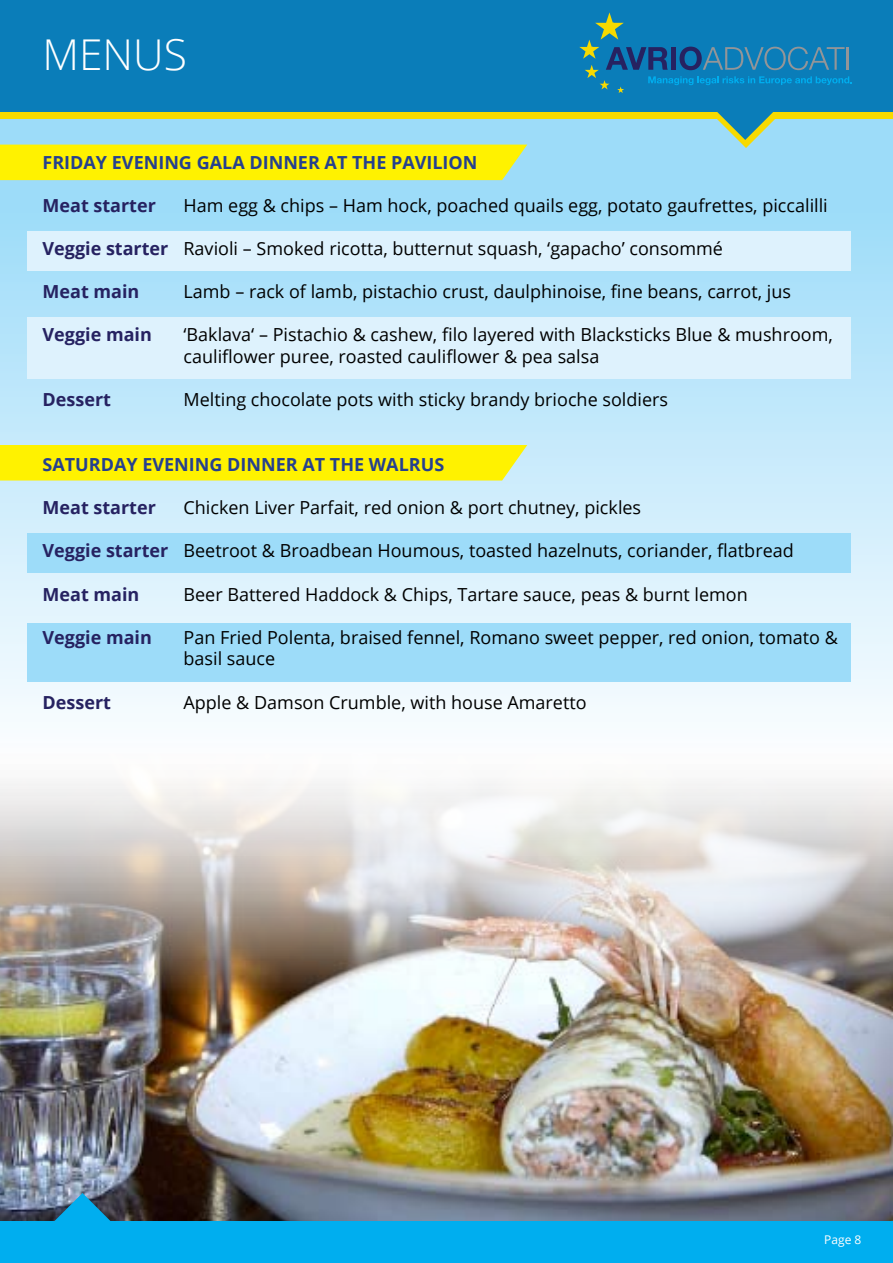
<style>
.page{position:relative;width:893px;height:1263px;background:#fff}
.page>*{position:absolute;margin:0;border:0;box-sizing:border-box;transform-origin:0 0}
.t1{font:300 42.45px "Open Sans";color:#fff}
.t2{font:18px/21.6px "Open Sans";color:#000}
.t3{font:700 18px "Open Sans";color:#262261}
.t4{font:700 18px "Open Sans";color:#25408f}
.t5{font:12px "Open Sans";color:#fff}
.s1{font-weight:700;color:#262261}
</style>
<div class="page">
<svg style="left:0;top:118px;width:893px;height:595px;background:#c2e8fa"></svg>
<img style="left:0;top:783px;width:893px;height:438px">
<div style="left:0;top:6px;width:893px;height:112px;background:#f7da00"></div>
<div style="left:0;top:0;width:893px;height:112px;background:#0a7db9"></div>
<svg style="left:13px;top:1193px;width:139px;height:28px;background:#40647c"></svg>
<div style="left:0;top:1221px;width:893px;height:42px;background:#00aeef"></div>
<svg style="left:579px;top:12px;width:273px;height:136px"></svg>
<div style="left:0;top:145px;width:527px;height:35px;background:#fff200"></div>
<div style="left:0;top:445px;width:527px;height:35px;background:#fff200"></div>
<div style="left:27px;top:231px;width:823px;height:40px;background:#def2fd"></div>
<div style="left:27px;top:533px;width:823px;height:40px;background:#9ddcf9"></div>
<div style="left:27px;top:623px;width:823px;height:59px;background:#9ddcf9"></div>
<div style="left:27px;top:317px;width:823px;height:61px;background:#def2fd"></div>
<h1 class="t1" style="left:43px;top:26px;width:146px">MENUS</h1>
<p class="t4" style="left:43px;top:149px;width:437px">FRIDAY EVENING GALA DINNER AT THE PAVILION</p>
<p class="t3" style="left:43px;top:192px;width:115px">Meat starter</p>
<p class="t2" style="left:184px;top:194px;width:646px">Ham egg &amp; chips – Ham hock, poached quails egg, potato gaufrettes, piccalilli</p>
<p class="t2" style="left:43px;top:237px;width:682px"><span class="s1">Veggie starter</span> Ravioli – Smoked ricotta, butternut squash, ‘gapacho’ consommé</p>
<p class="t3" style="left:43px;top:279px;width:98px">Meat main</p>
<p class="t2" style="left:184px;top:280px;width:609px">Lamb – rack of lamb, pistachio crust, daulphinoise, fine beans, carrot, jus</p>
<p class="t3" style="left:43px;top:322px;width:111px">Veggie main</p>
<p class="t2" style="left:184px;top:324px;width:651px">‘Baklava‘ – Pistachio &amp; cashew, filo layered with Blacksticks Blue &amp; mushroom, cauliflower puree, roasted cauliflower &amp; pea salsa</p>
<p class="t3" style="left:43px;top:387px;width:70px">Dessert</p>
<p class="t2" style="left:184px;top:388px;width:486px">Melting chocolate pots with sticky brandy brioche soldiers</p>
<p class="t4" style="left:43px;top:452px;width:403px">SATURDAY EVENING DINNER AT THE WALRUS</p>
<p class="t3" style="left:43px;top:495px;width:115px">Meat starter</p>
<p class="t2" style="left:184px;top:496px;width:459px">Chicken Liver Parfait, red onion &amp; port chutney, pickles</p>
<p class="t2" style="left:43px;top:540px;width:753px"><span class="s1">Veggie starter</span> Beetroot &amp; Broadbean Houmous, toasted hazelnuts, coriander, flatbread</p>
<p class="t3" style="left:43px;top:581px;width:98px">Meat main</p>
<p class="t2" style="left:184px;top:583px;width:566px">Beer Battered Haddock &amp; Chips, Tartare sauce, peas &amp; burnt lemon</p>
<p class="t3" style="left:43px;top:624px;width:111px">Veggie main</p>
<p class="t2" style="left:184px;top:626px;width:656px">Pan Fried Polenta, braised fennel, Romano sweet pepper, red onion, tomato &amp; basil sauce</p>
<p class="t3" style="left:43px;top:689px;width:70px">Dessert</p>
<p class="t2" style="left:184px;top:691px;width:405px">Apple &amp; Damson Crumble, with house Amaretto</p>
<p class="t5" style="left:824px;top:1232px;width:39px">Page 8</p>
</div>
